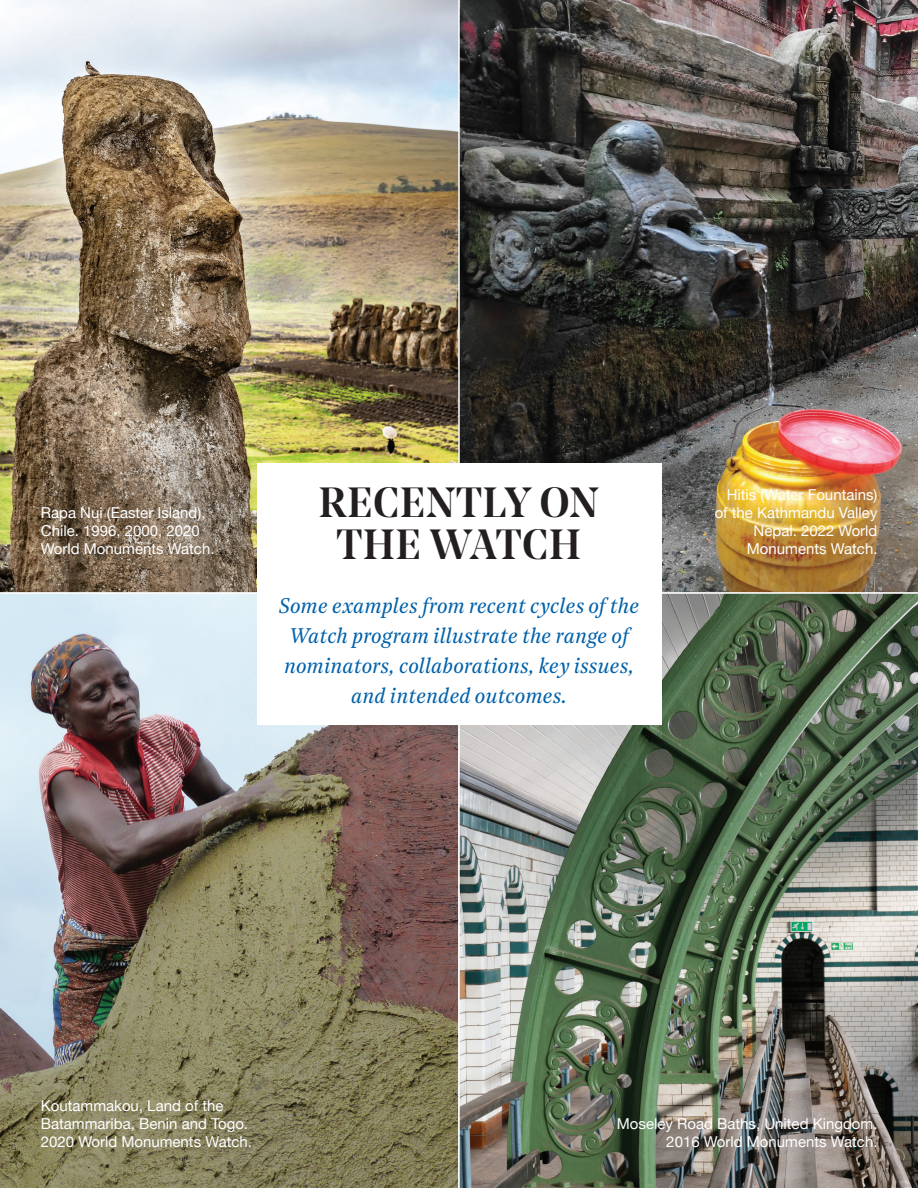
<style>
.page{position:relative;width:918px;height:1188px;background:#fff}
.page>*{position:absolute;margin:0;border:0;box-sizing:border-box;transform-origin:0 0}
.t1{font:500 42px/42px "Noe Display";letter-spacing:.02em;color:#231f20;text-align:center}
.t2{font:italic 21px/30px "Noe Text";color:#0161aa;text-align:center}
.t3{font:15px/18px "Helvetica Neue";color:#fff}
</style>
<div class="page">
<img style="left:0;top:0;width:458px;height:592px">
<img style="left:0;top:592px;width:458px;height:596px">
<img style="left:458px;top:0;width:460px;height:592px">
<img style="left:458px;top:592px;width:460px;height:596px">
<div style="left:257px;top:463px;width:405px;height:262px;background:#fff"></div>
<p class="t3" style="left:41px;top:504px;width:175px">Rapa Nui (Easter Island),<br>Chile. 1996, 2000, 2020<br>World Monuments Watch.</p>
<h1 class="t1" style="left:319px;top:480px;width:281px">RECENTLY ON<br>THE WATCH</h1>
<h2 class="t2" style="left:279px;top:589px;width:362px">Some examples from recent cycles of the Watch program illustrate the range of nominators, collaborations, key issues, and intended outcomes.</h2>
<p class="t3" style="left:715px;top:486px;width:164px;text-align:right">Hitis (Water Fountains) of the Kathmandu Valley<br>Nepal. 2022 World<br>Monuments Watch.</p>
<p class="t3" style="left:41px;top:1098px;width:213px">Koutammakou, Land of the<br>Batammariba, Benin and Togo.<br>2020 World Monuments Watch.</p>
<p class="t3" style="left:617px;top:1116px;width:262px;text-align:right">Moseley Road Baths, United Kingdom.<br>2016 World Monuments Watch.</p>
</div>
